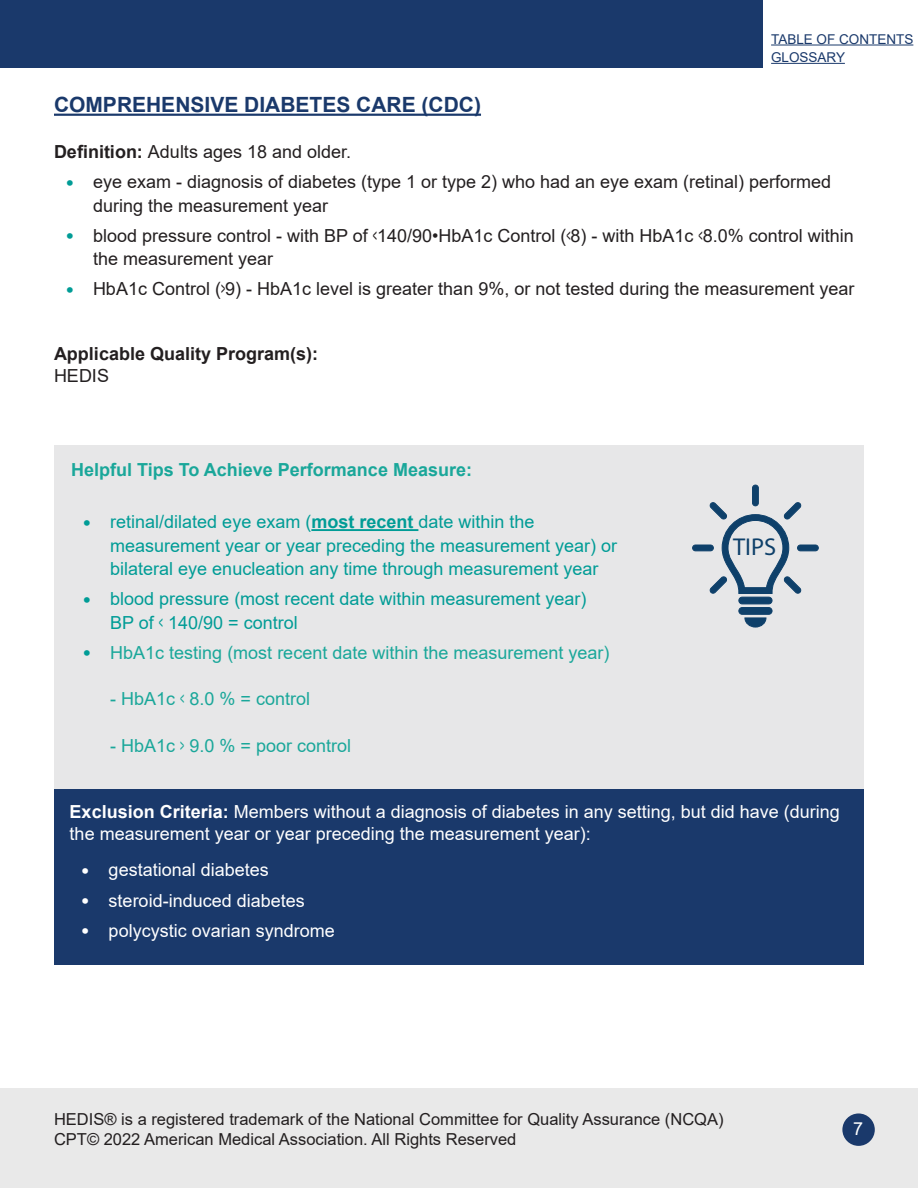
<style>
.page{position:relative;width:918px;height:1188px;background:#fff}
.page>*{position:absolute;margin:0;border:0;box-sizing:border-box;transform-origin:0 0}
.t1{font:700 24.45px "Myriad Pro";color:#0e406a}
.t2{font:700 21px "Arial";color:#1a396b}
.t3{font:18px/23.4px "Arial";color:#231f20}
.t4{font:18px/23.4px "Arial";color:#009c96}
.t5{font:18px/21.6px "Arial";color:#fff}
.t6{font:18px "Arial";color:#1aa79a}
.t7{font:700 18px "Arial";color:#1aa79a}
.t8{font:700 18px "Arial";color:#231f20}
.t9{font:16.5px/19.8px "Arial";color:#231f20}
.t10{font:13.5px "Arial";color:#1a396b}
.s1{font-weight:700}
.s2{font-family:"Myriad Pro";font-size:27px;color:#009c96}
.s3{font-family:"Myriad Pro";font-size:27px}
</style>
<div class="page">
<div style="left:0;top:0;width:762px;height:68px;background:#1a396b"></div>
<hr style="left:771px;top:45px;width:142px;height:1px;background:#1a396b">
<hr style="left:771px;top:63px;width:74px;height:1px;background:#1a396b">
<div style="left:54px;top:445px;width:810px;height:344px;background:#e7e7e8"></div>
<hr style="left:311px;top:529px;width:107px;height:2px;background:#009c96">
<div style="left:0;top:1089px;width:918px;height:99px;background:#e9e9e9"></div>
<div style="left:842px;top:1113px;width:33px;height:33px;background:#1a396b;border-radius:50%"></div>
<hr style="left:54px;top:114px;width:427px;height:2px;background:#1a396b">
<svg style="left:692px;top:485px;width:127px;height:142px"></svg>
<div style="left:54px;top:789px;width:810px;height:176px;background:#1a396b"></div>
<p class="t2" style="left:54px;top:90px;width:429px">COMPREHENSIVE DIABETES CARE (CDC)</p>
<p class="t10" style="left:771px;top:30px;width:144px">TABLE OF CONTENTS</p>
<p class="t10" style="left:771px;top:48px;width:76px">GLOSSARY</p>
<p class="t3" style="left:54px;top:140px;width:299px"><span class="s1">Definition:</span> Adults ages 18 and older.</p>
<p class="t3" style="left:93px;top:170px;width:740px;text-indent:-27px"><span class="s2">•</span> eye exam - diagnosis of diabetes (type 1 or type 2) who had an eye exam (retinal) performed during the measurement year</p>
<p class="t3" style="left:93px;top:224px;width:762px;text-indent:-27px"><span class="s2">•</span> blood pressure control - with BP of &lt;140/90•HbA1c Control (&lt;8) - with HbA1c &lt;8.0% control within the measurement year</p>
<p class="t3" style="left:66px;top:277px;width:790px"><span class="s2">•</span> HbA1c Control (&gt;9) - HbA1c level is greater than 9%, or not tested during the measurement year</p>
<p class="t8" style="left:54px;top:341px;width:266px">Applicable Quality Program(s):</p>
<p class="t3" style="left:54px;top:364px;width:57px">HEDIS</p>
<p class="t7" style="left:71px;top:457px;width:402px">Helpful Tips To Achieve Performance Measure:</p>
<p class="t4" style="left:110px;top:510px;width:508px;text-indent:-27px"><span class="s3">•</span> retinal/dilated eye exam (<span class="s1">most recent</span> date within the measurement year or year preceding the measurement year) or bilateral eye enucleation any time through measurement year</p>
<p class="t4" style="left:110px;top:587px;width:478px;text-indent:-27px"><span class="s3">•</span> blood pressure (most recent date within measurement year)<br>BP of &lt; 140/90 = control</p>
<p class="t6" style="left:83px;top:640px;width:528px"><span class="s2">•</span> HbA1c testing (most recent date within the measurement year)</p>
<p class="t6" style="left:110px;top:687px;width:201px">- HbA1c &lt; 8.0 % = control</p>
<p class="t6" style="left:110px;top:734px;width:242px">- HbA1c &gt; 9.0 % = poor control</p>
<p class="t1" style="left:733px;top:532px;width:45px">TIPS</p>
<p class="t5" style="left:70px;top:801px;width:772px"><span class="s1">Exclusion Criteria:</span> Members without a diagnosis of diabetes in any setting, but did have (during the measurement year or year preceding the measurement year):</p>
<p class="t5" style="left:82px;top:859px;width:189px"><span class="s3">•</span> gestational diabetes</p>
<p class="t5" style="left:82px;top:889px;width:225px"><span class="s3">•</span> steroid-induced diabetes</p>
<p class="t5" style="left:82px;top:920px;width:255px"><span class="s3">•</span> polycystic ovarian syndrome</p>
<p class="t9" style="left:54px;top:1110px;width:671px">HEDIS® is a registered trademark of the National Committee for Quality Assurance (NCQA)<br>CPT© 2022 American Medical Association. All Rights Reserved</p>
<p class="t5" style="left:853px;top:1118px;width:12px">7</p>
</div>
